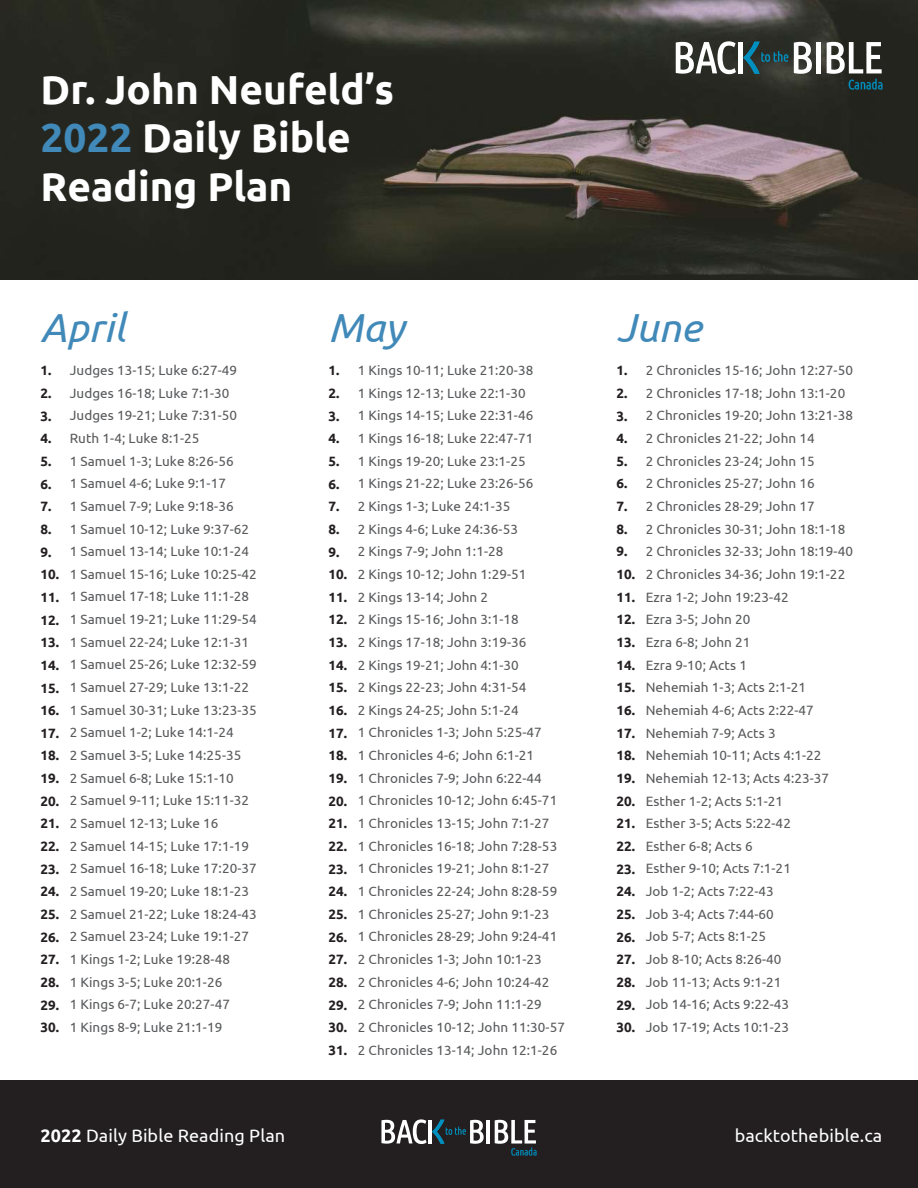
<style>
.page{position:relative;width:918px;height:1188px;background:#fff}
.page>*{position:absolute;margin:0;border:0;box-sizing:border-box;transform-origin:0 0}
.t1{font:700 40.5px/48.6px "Ubuntu";color:#fff}
.t2{font:italic 40.5px "Ubuntu";color:#4089b8}
.t3{font:18px "Ubuntu";letter-spacing:.005em;color:#fff}
.t4{font:13.5px/22.6px "Ubuntu";letter-spacing:.005em;color:#58595b}
.t5{font:700 13.5px/22.6px "Ubuntu";letter-spacing:.005em;color:#231f20}
.s1{color:#4089b8}
.s2{font-weight:700}
</style>
<div class="page">
<div style="left:0;top:1080px;width:918px;height:108px;background:#231f20"></div>
<svg style="left:381px;top:1119px;width:103px;height:25px"></svg>
<hr style="left:487px;top:1120px;width:3px;height:23px;background:#fff">
<svg style="left:495px;top:1120px;width:42px;height:36px"></svg>
<img style="left:0;top:0;width:918px;height:279px">
<svg style="left:676px;top:41px;width:60px;height:33px"></svg>
<div style="left:738px;top:42px;width:5px;height:31px;background:#fff"></div>
<svg style="left:743px;top:42px;width:45px;height:32px"></svg>
<svg style="left:794px;top:42px;width:18px;height:32px"></svg>
<div style="left:816px;top:42px;width:5px;height:31px;background:#fff"></div>
<svg style="left:827px;top:42px;width:55px;height:48px"></svg>
<h1 class="t1" style="left:40px;top:64px;width:355px">Dr. John Neufeld’s<br><span class="s1">2022</span> Daily Bible<br>Reading Plan</h1>
<h1 class="t2" style="left:40px;top:303px;width:86px">April</h1>
<h1 class="t2" style="left:328px;top:303px;width:77px">May</h1>
<h1 class="t2" style="left:616px;top:303px;width:87px">June</h1>
<p class="t4" style="left:70px;top:358px;width:189px">Judges 13-15; Luke 6:27-49<br>Judges 16-18; Luke 7:1-30<br>Judges 19-21; Luke 7:31-50<br>Ruth 1-4; Luke 8:1-25<br>1 Samuel 1-3; Luke 8:26-56<br>1 Samuel 4-6; Luke 9:1-17<br>1 Samuel 7-9; Luke 9:18-36<br>1 Samuel 10-12; Luke 9:37-62<br>1 Samuel 13-14; Luke 10:1-24<br>1 Samuel 15-16; Luke 10:25-42<br>1 Samuel 17-18; Luke 11:1-28<br>1 Samuel 19-21; Luke 11:29-54<br>1 Samuel 22-24; Luke 12:1-31<br>1 Samuel 25-26; Luke 12:32-59<br>1 Samuel 27-29; Luke 13:1-22<br>1 Samuel 30-31; Luke 13:23-35<br>2 Samuel 1-2; Luke 14:1-24<br>2 Samuel 3-5; Luke 14:25-35<br>2 Samuel 6-8; Luke 15:1-10<br>2 Samuel 9-11; Luke 15:11-32<br>2 Samuel 12-13; Luke 16<br>2 Samuel 14-15; Luke 17:1-19<br>2 Samuel 16-18; Luke 17:20-37<br>2 Samuel 19-20; Luke 18:1-23<br>2 Samuel 21-22; Luke 18:24-43<br>2 Samuel 23-24; Luke 19:1-27<br>1 Kings 1-2; Luke 19:28-48<br>1 Kings 3-5; Luke 20:1-26<br>1 Kings 6-7; Luke 20:27-47<br>1 Kings 8-9; Luke 21:1-19</p>
<p class="t4" style="left:358px;top:358px;width:209px">1 Kings 10-11; Luke 21:20-38<br>1 Kings 12-13; Luke 22:1-30<br>1 Kings 14-15; Luke 22:31-46<br>1 Kings 16-18; Luke 22:47-71<br>1 Kings 19-20; Luke 23:1-25<br>1 Kings 21-22; Luke 23:26-56<br>2 Kings 1-3; Luke 24:1-35<br>2 Kings 4-6; Luke 24:36-53<br>2 Kings 7-9; John 1:1-28<br>2 Kings 10-12; John 1:29-51<br>2 Kings 13-14; John 2<br>2 Kings 15-16; John 3:1-18<br>2 Kings 17-18; John 3:19-36<br>2 Kings 19-21; John 4:1-30<br>2 Kings 22-23; John 4:31-54<br>2 Kings 24-25; John 5:1-24<br>1 Chronicles 1-3; John 5:25-47<br>1 Chronicles 4-6; John 6:1-21<br>1 Chronicles 7-9; John 6:22-44<br>1 Chronicles 10-12; John 6:45-71<br>1 Chronicles 13-15; John 7:1-27<br>1 Chronicles 16-18; John 7:28-53<br>1 Chronicles 19-21; John 8:1-27<br>1 Chronicles 22-24; John 8:28-59<br>1 Chronicles 25-27; John 9:1-23<br>1 Chronicles 28-29; John 9:24-41<br>2 Chronicles 1-3; John 10:1-23<br>2 Chronicles 4-6; John 10:24-42<br>2 Chronicles 7-9; John 11:1-29<br>2 Chronicles 10-12; John 11:30-57<br>2 Chronicles 13-14; John 12:1-26</p>
<p class="t4" style="left:646px;top:359px;width:209px">2 Chronicles 15-16; John 12:27-50<br>2 Chronicles 17-18; John 13:1-20<br>2 Chronicles 19-20; John 13:21-38<br>2 Chronicles 21-22; John 14<br>2 Chronicles 23-24; John 15<br>2 Chronicles 25-27; John 16<br>2 Chronicles 28-29; John 17<br>2 Chronicles 30-31; John 18:1-18<br>2 Chronicles 32-33; John 18:19-40<br>2 Chronicles 34-36; John 19:1-22<br>Ezra 1-2; John 19:23-42<br>Ezra 3-5; John 20<br>Ezra 6-8; John 21<br>Ezra 9-10; Acts 1<br>Nehemiah 1-3; Acts 2:1-21<br>Nehemiah 4-6; Acts 2:22-47<br>Nehemiah 7-9; Acts 3<br>Nehemiah 10-11; Acts 4:1-22<br>Nehemiah 12-13; Acts 4:23-37<br>Esther 1-2; Acts 5:1-21<br>Esther 3-5; Acts 5:22-42<br>Esther 6-8; Acts 6<br>Esther 9-10; Acts 7:1-21<br>Job 1-2; Acts 7:22-43<br>Job 3-4; Acts 7:44-60<br>Job 5-7; Acts 8:1-25<br>Job 8-10; Acts 8:26-40<br>Job 11-13; Acts 9:1-21<br>Job 14-16; Acts 9:22-43<br>Job 17-19; Acts 10:1-23</p>
<p class="t5" style="left:616px;top:359px;width:20px">1.<br>2.<br>3.<br>4.<br>5.<br>6.<br>7.<br>8.<br>9.<br>10.<br>11.<br>12.<br>13.<br>14.<br>15.<br>16.<br>17.<br>18.<br>19.<br>20.<br>21.<br>22.<br>23.<br>24.<br>25.<br>26.<br>27.<br>28.<br>29.<br>30.</p>
<p class="t5" style="left:328px;top:359px;width:20px">1.<br>2.<br>3.<br>4.<br>5.<br>6.<br>7.<br>8.<br>9.<br>10.<br>11.<br>12.<br>13.<br>14.<br>15.<br>16.<br>17.<br>18.<br>19.<br>20.<br>21.<br>22.<br>23.<br>24.<br>25.<br>26.<br>27.<br>28.<br>29.<br>30.<br>31.</p>
<p class="t5" style="left:40px;top:359px;width:20px">1.<br>2.<br>3.<br>4.<br>5.<br>6.<br>7.<br>8.<br>9.<br>10.<br>11.<br>12.<br>13.<br>14.<br>15.<br>16.<br>17.<br>18.<br>19.<br>20.<br>21.<br>22.<br>23.<br>24.<br>25.<br>26.<br>27.<br>28.<br>29.<br>30.</p>
<h2 class="t3" style="left:40px;top:1125px;width:246px"><span class="s2">2022</span> Daily Bible Reading Plan</h2>
<h2 class="t3" style="left:735px;top:1125px;width:149px">backtothebible.ca</h2>
</div>
